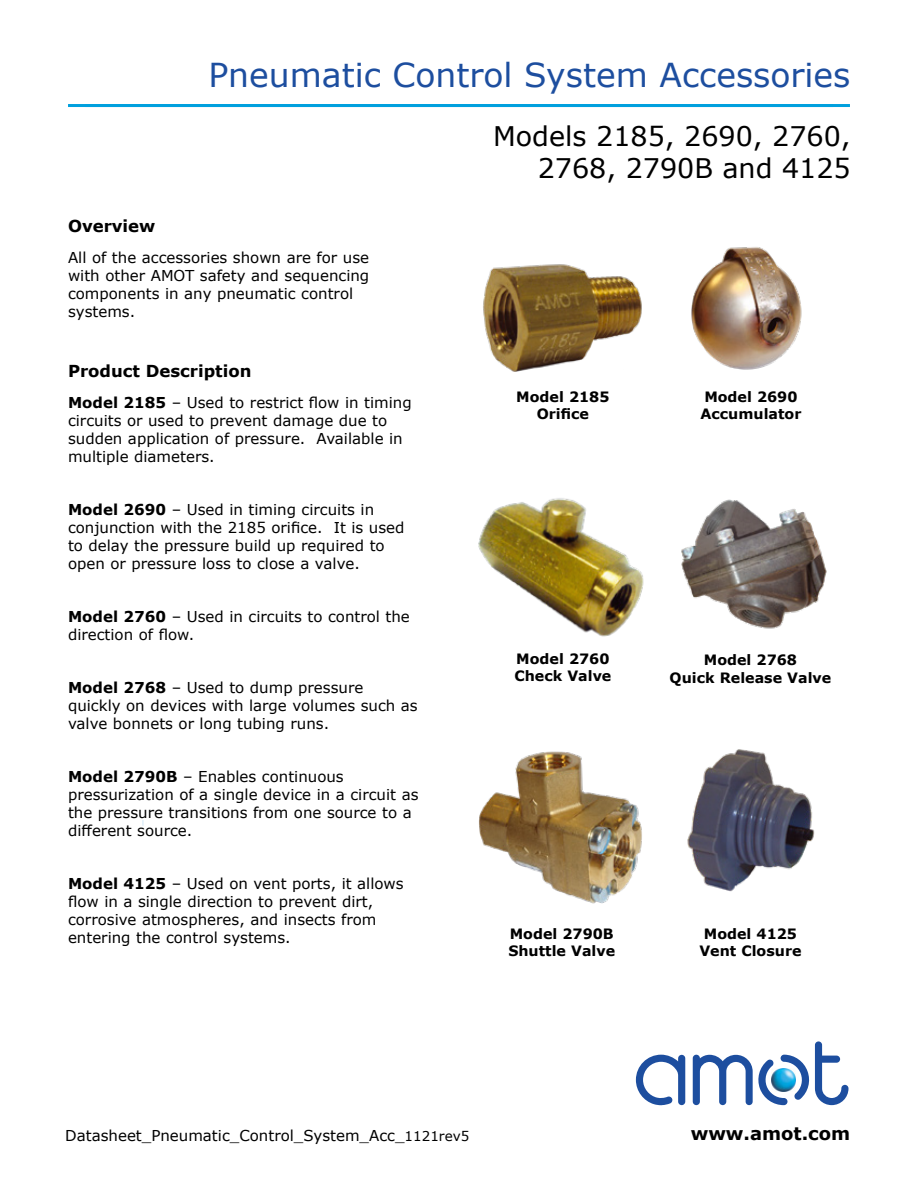
<style>
.page{position:relative;width:918px;height:1188px;background:#fff}
.page>*{position:absolute;margin:0;border:0;box-sizing:border-box;transform-origin:0 0}
.t1{font:33px "Verdana";color:#1d4e9f}
.t2{font:27px/32.4px "Verdana";color:#000;text-align:right}
.t3{font:700 18px "Verdana";color:#000}
.t4{font:700 16.5px "Verdana";color:#000}
.t5{font:15px/18px "Verdana";color:#000}
.t6{font:700 14.25px/17.1px "Verdana";color:#000;text-align:center}
.s1{font-weight:700}
.s2{font-size:13.5px}
</style>
<div class="page">
<svg style="left:142px;top:820px;width:2px;height:6px"></svg>
<hr style="left:68px;top:104px;width:782px;height:3px;background:#00a0de">
<svg style="left:636px;top:1055px;width:49px;height:50px"></svg>
<svg style="left:693px;top:1041px;width:156px;height:64px"></svg>
<img style="left:483px;top:264px;width:159px;height:108px">
<img style="left:478px;top:498px;width:166px;height:139px">
<img style="left:479px;top:751px;width:163px;height:153px">
<img style="left:691px;top:247px;width:111px;height:123px">
<img style="left:681px;top:499px;width:146px;height:130px">
<img style="left:687px;top:749px;width:128px;height:143px">
<h1 class="t1" style="left:208px;top:53px;width:644px">Pneumatic Control System Accessories</h1>
<p class="t4" style="left:68px;top:214px;width:89px">Overview</p>
<p class="t5" style="left:68px;top:248px;width:303px">All of the accessories shown are for use with other AMOT safety and sequencing components in any pneumatic control systems.</p>
<p class="t4" style="left:68px;top:360px;width:185px">Product Description</p>
<p class="t5" style="left:68px;top:393px;width:345px"><span class="s1">Model 2185</span> – Used to restrict flow in timing circuits or used to prevent damage due to sudden application of pressure. Available in multiple diameters.</p>
<p class="t5" style="left:68px;top:500px;width:338px"><span class="s1">Model 2690</span> – Used in timing circuits in conjunction with the 2185 orifice. It is used to delay the pressure build up required to open or pressure loss to close a valve.</p>
<p class="t5" style="left:68px;top:607px;width:343px"><span class="s1">Model 2760</span> – Used in circuits to control the direction of flow.</p>
<p class="t5" style="left:68px;top:678px;width:351px"><span class="s1">Model 2768</span> – Used to dump pressure quickly on devices with large volumes such as valve bonnets or long tubing runs.</p>
<p class="t5" style="left:68px;top:767px;width:352px"><span class="s1">Model 2790B</span> – Enables continuous pressurization of a single device in a circuit as the pressure transitions from one source to a different source.</p>
<p class="t5" style="left:68px;top:874px;width:337px"><span class="s1">Model 4125</span> – Used on vent ports, it allows flow in a single direction to prevent dirt, corrosive atmospheres, and insects from entering the control systems.</p>
<h2 class="t2" style="left:493px;top:120px;width:359px">Models 2185, 2690, 2760,<br>2768, 2790B and 4125</h2>
<p class="t6" style="left:516px;top:388px;width:95px">Model 2185<br>Orifice</p>
<p class="t6" style="left:700px;top:388px;width:102px;text-align:left">Model 2690<br>Accumulator</p>
<p class="t6" style="left:514px;top:650px;width:98px;text-align:left">Model 2760<br>Check Valve</p>
<p class="t6" style="left:670px;top:651px;width:163px">Model 2768<br>Quick Release Valve</p>
<p class="t6" style="left:508px;top:924px;width:108px;text-align:left">Model 2790B<br>Shuttle Valve</p>
<p class="t6" style="left:699px;top:924px;width:104px">Model 4125<br>Vent Closure</p>
<p class="t5" style="left:65px;top:1126px;width:406px">Datasheet_Pneumatic_Control_System_Acc_<span class="s2">1121rev5</span></p>
<p class="t3" style="left:691px;top:1120px;width:161px">www.amot.com</p>
</div>
